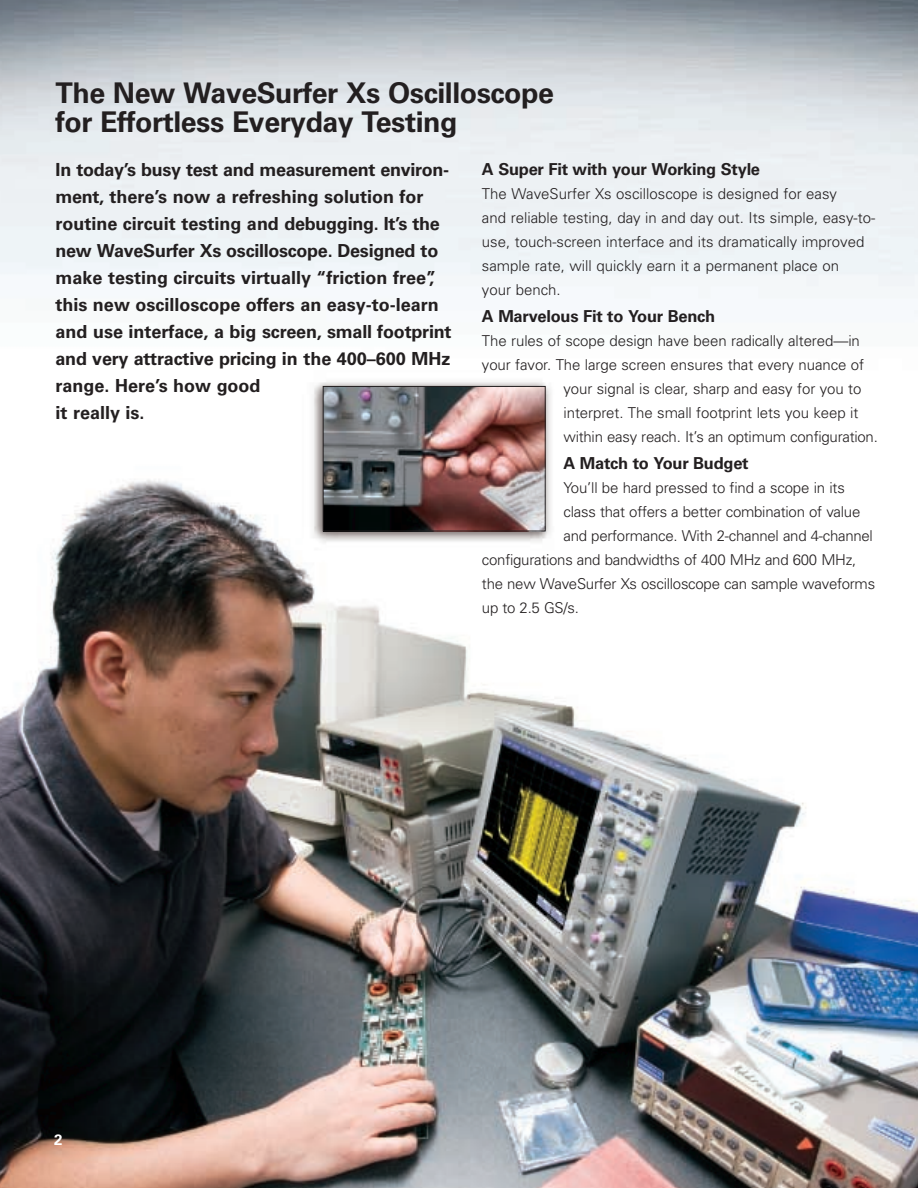
<style>
.page{position:relative;width:918px;height:1188px;background:#fff}
.page>*{position:absolute;margin:0;border:0;box-sizing:border-box;transform-origin:0 0}
.t1{font:700 28.5px/28.5px "Univers";letter-spacing:-.015em;color:#231f20}
.t2{font:700 18px/27px "Univers";color:#231f20}
.t3{font:700 16.5px "Univers";letter-spacing:-.015em;color:#231f20}
.t4{font:300 15px/24px "Univers";letter-spacing:-.005em;color:#231f20}
.t5{font:700 15px "Univers";color:#fff}
</style>
<div class="page">
<img style="left:0;top:0;width:918px;height:1188px">
<img style="left:325px;top:388px;width:219px;height:141px">
<div style="left:323px;top:386px;width:223px;height:145px;border:1px solid #231f20"></div>
<h1 class="t1" style="left:55px;top:81px;width:500px">The New WaveSurfer Xs Oscilloscope for Effortless Everyday Testing</h1>
<p class="t2" style="left:55px;top:158px;width:398px">In today’s busy test and measurement environ&shy;ment, there’s now a refreshing solution for routine circuit testing and debugging. It’s the new WaveSurfer Xs oscilloscope. Designed to make testing circuits virtually “friction free”, this new oscilloscope offers an easy-to-learn and use interface, a big screen, small footprint and very attractive pricing in the 400–600 MHz range. Here’s how good<br>it really is.</p>
<p class="t3" style="left:482px;top:163px;width:280px">A Super Fit with your Working Style</p>
<p class="t4" style="left:482px;top:183px;width:395px">The WaveSurfer Xs oscilloscope is designed for easy<br>and reliable testing, day in and day out. Its simple, easy-to&shy;use, touch-screen interface and its dramatically improved sample rate, will quickly earn it a permanent place on<br>your bench.</p>
<p class="t3" style="left:482px;top:310px;width:235px">A Marvelous Fit to Your Bench</p>
<p class="t4" style="left:482px;top:330px;width:379px">The rules of scope design have been radically altered—in</p>
<p class="t4" style="left:482px;top:354px;width:384px">your favor. The large screen ensures that every nuance of</p>
<p class="t4" style="left:564px;top:378px;width:299px">your signal is clear, sharp and easy for you to</p>
<p class="t4" style="left:564px;top:402px;width:296px">interpret. The small footprint lets you keep it</p>
<p class="t4" style="left:564px;top:426px;width:316px">within easy reach. It’s an optimum configuration.</p>
<p class="t3" style="left:564px;top:457px;width:187px">A Match to Your Budget</p>
<p class="t4" style="left:564px;top:477px;width:283px">You’ll be hard pressed to find a scope in its</p>
<p class="t4" style="left:564px;top:501px;width:298px">class that offers a better combination of value</p>
<p class="t4" style="left:564px;top:525px;width:311px">and performance. With 2-channel and 4-channel</p>
<p class="t4" style="left:482px;top:549px;width:376px">configurations and bandwidths of 400 MHz and 600 MHz,</p>
<p class="t4" style="left:482px;top:573px;width:395px">the new WaveSurfer Xs oscilloscope can sample waveforms</p>
<p class="t4" style="left:482px;top:597px;width:98px">up to 2.5 GS/s.</p>
<p class="t5" style="left:54px;top:1134px;width:10px">2</p>
</div>
